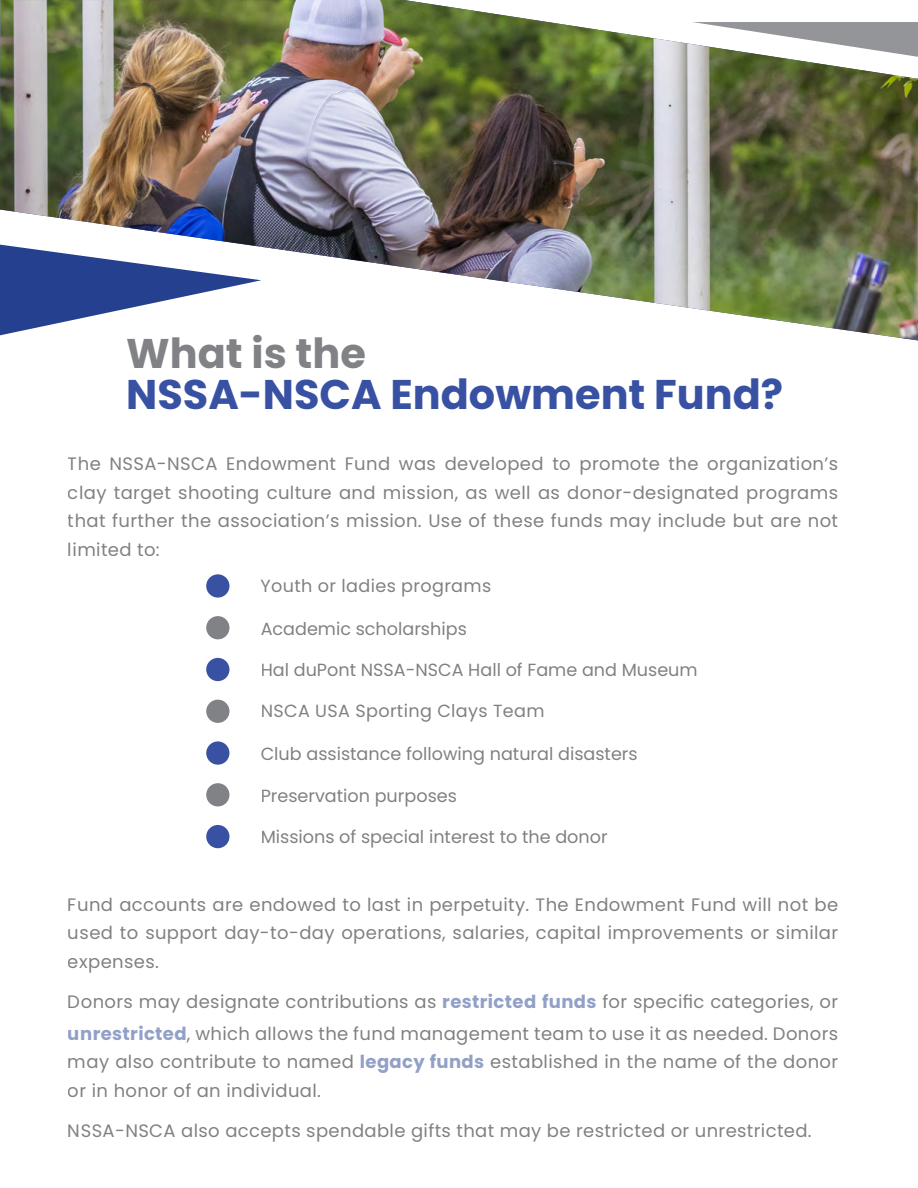
<style>
.page{position:relative;width:918px;height:1188px;background:#fff}
.page>*{position:absolute;margin:0;border:0;box-sizing:border-box;transform-origin:0 0}
.t1{font:700 41.4px "Poppins";color:#3851a3}
.t2{font:700 41.4px "Poppins";color:#808285}
.t3{font:18px/28.5px "Poppins";letter-spacing:.02em;color:#000;text-align:justify}
.t4{font:17.55px "Poppins";color:#000}
.t5{font:17.55px "Poppins";letter-spacing:.02em;color:#000}
.s1{font-weight:700;color:#25408f}
</style>
<div class="page">
<img style="left:0;top:0;width:918px;height:340px">
<div style="left:206px;top:574px;width:23px;height:24px;background:#3851a3;border-radius:50%"></div>
<div style="left:206px;top:700px;width:23px;height:23px;background:#808285;border-radius:50%"></div>
<div style="left:206px;top:616px;width:23px;height:23px;background:#808285;border-radius:50%"></div>
<div style="left:206px;top:741px;width:23px;height:24px;background:#3851a3;border-radius:50%"></div>
<div style="left:206px;top:825px;width:23px;height:23px;background:#3851a3;border-radius:50%"></div>
<div style="left:206px;top:658px;width:23px;height:23px;background:#3851a3;border-radius:50%"></div>
<div style="left:206px;top:783px;width:23px;height:23px;background:#808285;border-radius:50%"></div>
<svg style="left:692px;top:22px;width:226px;height:35px"></svg>
<svg style="left:0;top:245px;width:261px;height:90px"></svg>
<h1 class="t2" style="left:126px;top:330px;width:241px">What is the</h1>
<h1 class="t1" style="left:126px;top:371px;width:659px">NSSA-NSCA Endowment Fund?</h1>
<p class="t3" style="left:68px;top:450px;width:772px">The NSSA-NSCA Endowment Fund was developed to promote the organization’s clay target shooting culture and mission, as well as donor-designated programs that further the association’s mission. Use of these funds may include but are not limited to:</p>
<p class="t5" style="left:261px;top:575px;width:232px">Youth or ladies programs</p>
<p class="t4" style="left:261px;top:618px;width:208px">Academic scholarships</p>
<p class="t4" style="left:261px;top:660px;width:439px">Hal duPont NSSA-NSCA Hall of Fame and Museum</p>
<p class="t5" style="left:261px;top:701px;width:285px">NSCA USA Sporting Clays Team</p>
<p class="t4" style="left:261px;top:744px;width:379px">Club assistance following natural disasters</p>
<p class="t4" style="left:261px;top:785px;width:198px">Preservation purposes</p>
<p class="t4" style="left:261px;top:827px;width:349px">Missions of special interest to the donor</p>
<p class="t3" style="left:68px;top:890px;width:772px">Fund accounts are endowed to last in perpetuity. The Endowment Fund will not be used to support day-to-day operations, salaries, capital improvements or similar expenses.</p>
<p class="t3" style="left:68px;top:986px;width:772px;line-height:31.5px">Donors may designate contributions as <span class="s1">restricted funds</span> for specific categories, or <span class="s1">unrestricted</span>, which allows the fund management team to use it as needed. Donors</p>
<p class="t3" style="left:68px;top:1048px;width:772px">may also contribute to named <span class="s1">legacy funds</span> established in the name of the donor or in honor of an individual.</p>
<p class="t3" style="left:68px;top:1117px;width:746px">NSSA-NSCA also accepts spendable gifts that may be restricted or unrestricted.</p>
</div>
